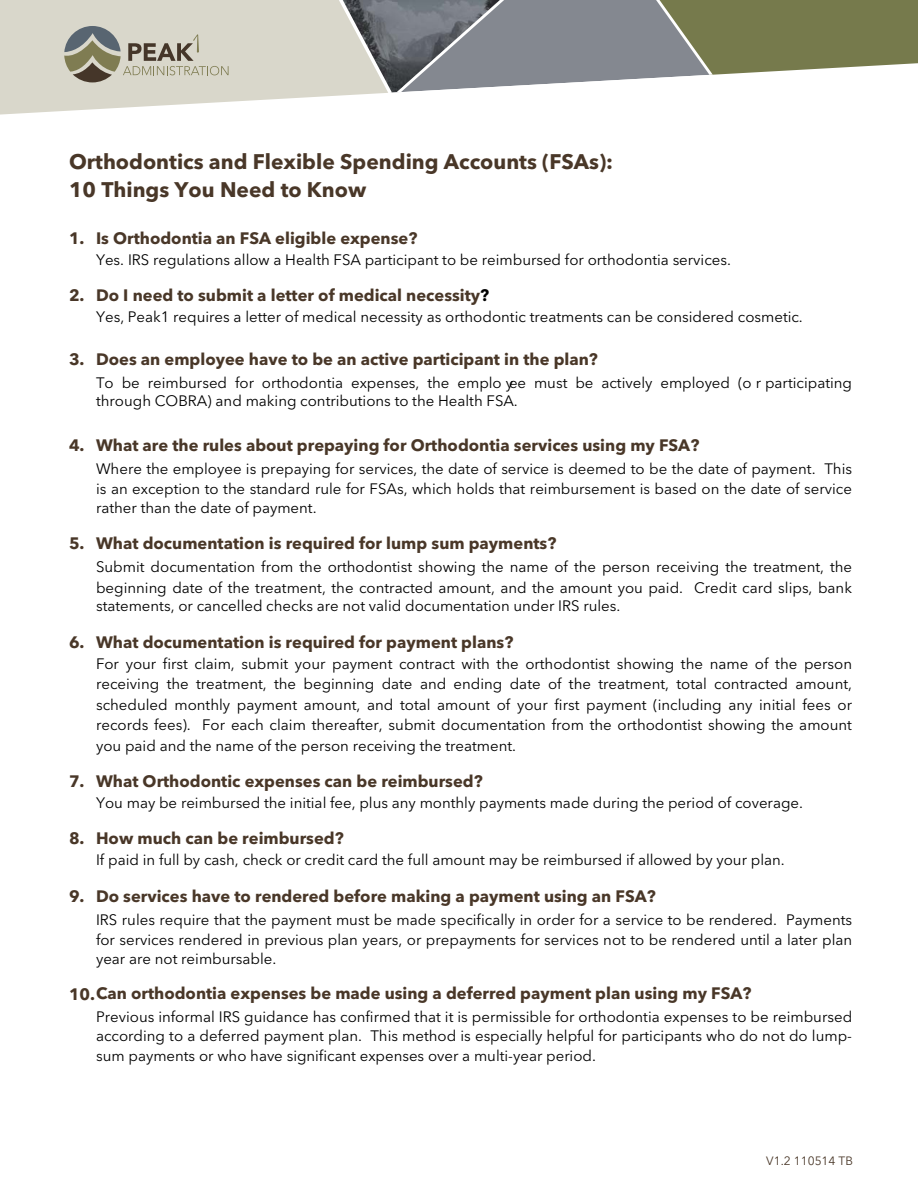
<style>
.page{position:relative;width:918px;height:1188px;background:#fff}
.page>*{position:absolute;margin:0;border:0;box-sizing:border-box;transform-origin:0 0}
.t1{font:700 21px/28.7px "Avenir Next";color:#493728}
.t2{font:700 16.5px "Avenir Next";color:#493728}
.t3{font:15px/20.4px "Avenir Next";color:#000}
.t4{font:12px "Avenir Next";color:#493728}
.s1{color:#000}
</style>
<div class="page">
<svg style="left:0;top:0;width:382px;height:115px;background:#dedcd2"></svg>
<svg style="left:340px;top:0;width:578px;height:93px"></svg>
<svg style="left:64px;top:26px;width:165px;height:56px;background:#b3b1a3"></svg>
<h1 class="t1" style="left:69px;top:149px;width:546px">Orthodontics and Flexible Spending Accounts (FSAs):<br>10 Things You Need to Know</h1>
<p class="t2" style="left:69px;top:232px;width:350px">1. Is Orthodontia an FSA eligible expense?</p>
<p class="t3" style="left:96px;top:251px;width:637px">Yes. IRS regulations allow a Health FSA participant to be reimbursed for orthodontia services.</p>
<p class="t2" style="left:69px;top:289px;width:422px">2. Do I need to submit a letter of medical necessity<span class="s1">?</span></p>
<p class="t3" style="left:96px;top:308px;width:708px">Yes, Peak1 requires a letter of medical necessity as orthodontic treatments can be considered cosmetic.</p>
<p class="t2" style="left:69px;top:352px;width:530px">3. Does an employee have to be an active participant in the plan?</p>
<p class="t3" style="left:96px;top:375px;width:757px;line-height:18.5px">To be reimbursed for orthodontia expenses, the emplo yee must be actively employed (o r participating through COBRA) and making contributions to the Health FSA.</p>
<p class="t2" style="left:69px;top:439px;width:632px">4. What are the rules about prepaying for Orthodontia services using my FSA?</p>
<p class="t3" style="left:96px;top:460px;width:758px">Where the employee is prepaying for services, the date of service is deemed to be the date of payment. This is an exception to the standard rule for FSAs, which holds that reimbursement is based on the date of service</p>
<p class="t3" style="left:96px;top:499px;width:222px">rather than the date of payment.</p>
<p class="t2" style="left:69px;top:537px;width:489px">5. What documentation is required for lump sum payments?</p>
<p class="t3" style="left:96px;top:558px;width:758px">Submit documentation from the orthodontist showing the name of the person receiving the treatment, the beginning date of the treatment, the contracted amount, and the amount you paid. Credit card slips, bank</p>
<p class="t3" style="left:96px;top:597px;width:526px">statements, or cancelled checks are not valid documentation under IRS rules.</p>
<p class="t2" style="left:69px;top:635px;width:446px">6. What documentation is required for payment plans?</p>
<p class="t3" style="left:96px;top:655px;width:758px;text-align:justify">For your first claim, submit your payment contract with the orthodontist showing the name of the person receiving the treatment, the beginning date and ending date of the treatment, total contracted amount, scheduled monthly payment amount, and total amount of your first payment (including any initial fees or records fees). For each claim thereafter, submit documentation from the orthodontist showing the amount you paid and the name of the person receiving the treatment.</p>
<p class="t2" style="left:69px;top:774px;width:415px">7. What Orthodontic expenses can be reimbursed?</p>
<p class="t3" style="left:96px;top:794px;width:709px">You may be reimbursed the initial fee, plus any monthly payments made during the period of coverage.</p>
<p class="t2" style="left:69px;top:832px;width:276px">8. How much can be reimbursed?</p>
<p class="t3" style="left:96px;top:851px;width:690px">If paid in full by cash, check or credit card the full amount may be reimbursed if allowed by your plan.</p>
<p class="t2" style="left:69px;top:889px;width:588px">9. Do services have to rendered before making a payment using an FSA?</p>
<p class="t3" style="left:96px;top:911px;width:758px">IRS rules require that the payment must be made specifically in order for a service to be rendered. Payments for services rendered in previous plan years, or prepayments for services not to be rendered until a later plan</p>
<p class="t3" style="left:96px;top:950px;width:182px">year are not reimbursable.</p>
<p class="t2" style="left:69px;top:986px;width:684px">10.Can orthodontia expenses be made using a deferred payment plan using my FSA?</p>
<p class="t3" style="left:96px;top:1009px;width:758px;line-height:18.8px">Previous informal IRS guidance has confirmed that it is permissible for orthodontia expenses to be reimbursed according to a deferred payment plan. This method is especially helpful for participants who do not do lump-</p>
<p class="t3" style="left:96px;top:1047px;width:502px">sum payments or who have significant expenses over a multi-year period.</p>
<p class="t4" style="left:766px;top:1151px;width:88px">V1.2 110514 TB</p>
</div>
